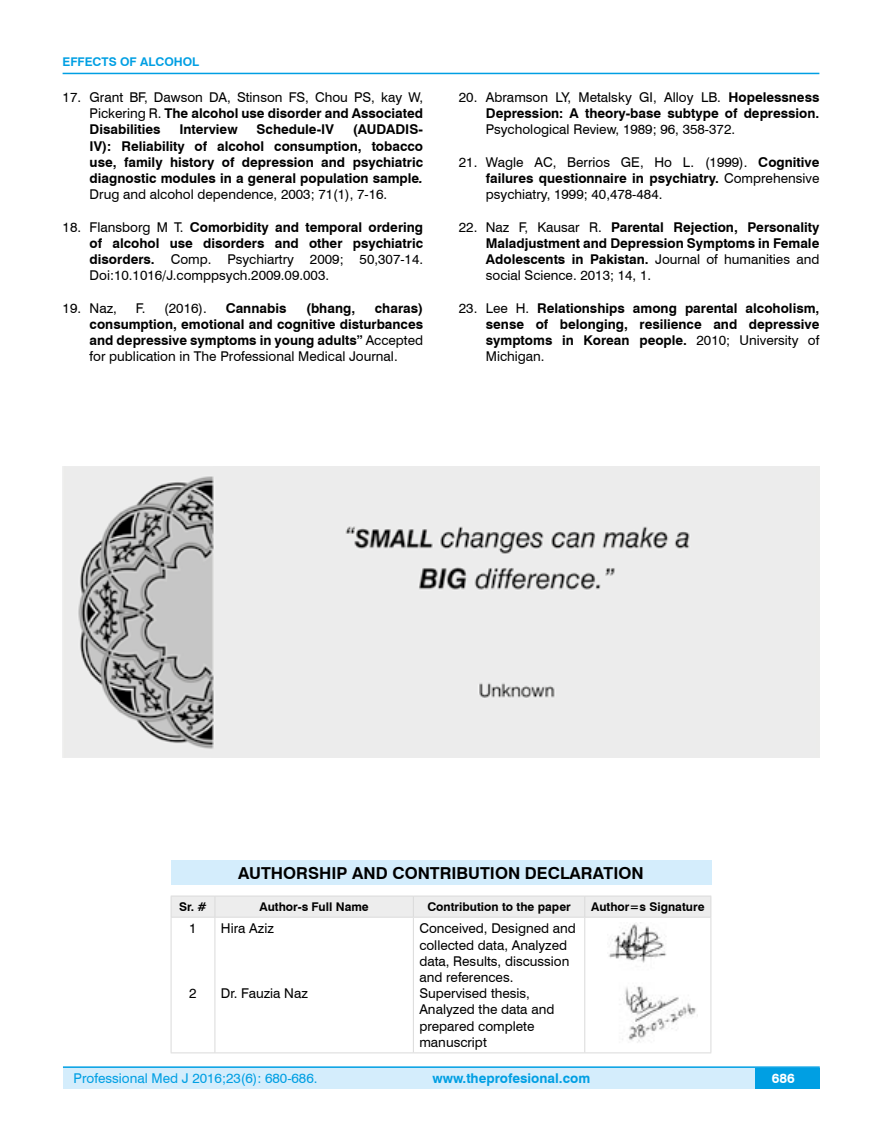
<style>
.page{position:relative;width:882px;height:1145px;background:#fff}
.page>*{position:absolute;margin:0;border:0;box-sizing:border-box;transform-origin:0 0}
.t1{font:700 16.5px "Swiss 721 BT";color:#000}
.t2{font:700 13.5px/16.2px "Swiss 721 BT";color:#000;text-align:justify}
.t3{font:13.5px/16.2px "Swiss 721 BT";color:#000;text-align:justify}
.t4{font:13.5px "Swiss 721 BT";color:#009fe3}
.t5{font:700 13.5px "Swiss 721 BT";color:#009fe3}
.t6{font:700 13.5px "Swiss 721 BT";color:#fff}
.t7{font:700 12px "Swiss 721 BT";color:#000}
.t8{font:700 12px "Swiss 721 BT";color:#009fe3}
.s1{font-weight:700}
.s2{font-style:italic}
.s3{font-weight:400}
</style>
<div class="page">
<div style="left:63px;top:1067px;width:756px;height:21px;background:#d4edfc"></div>
<hr style="left:63px;top:1066px;width:756px;height:2px;background:#009fe3">
<div style="left:754px;top:1068px;width:65px;height:20px;background:#009fe3"></div>
<hr style="left:63px;top:73px;width:756px;height:1px;background:#009fe3">
<div style="left:171px;top:861px;width:540px;height:24px;background:#d4edfc"></div>
<hr style="left:171px;top:895px;width:44px;height:1px;background:#dadada">
<hr style="left:215px;top:895px;width:198px;height:1px;background:#dadada">
<hr style="left:413px;top:895px;width:171px;height:1px;background:#dadada">
<hr style="left:584px;top:895px;width:127px;height:1px;background:#dadada">
<div style="left:171px;top:896px;width:540px;height:20px;background:#ededed"></div>
<hr style="left:171px;top:916px;width:44px;height:1px;background:#dadada">
<hr style="left:171px;top:917px;width:1px;height:135px;background:#dadada">
<hr style="left:215px;top:916px;width:198px;height:1px;background:#dadada">
<hr style="left:214px;top:917px;width:1px;height:135px;background:#dadada">
<hr style="left:413px;top:916px;width:171px;height:1px;background:#dadada">
<hr style="left:413px;top:917px;width:1px;height:135px;background:#dadada">
<hr style="left:584px;top:916px;width:127px;height:1px;background:#dadada">
<hr style="left:584px;top:917px;width:1px;height:135px;background:#dadada">
<hr style="left:710px;top:917px;width:1px;height:135px;background:#dadada">
<hr style="left:171px;top:1052px;width:44px;height:1px;background:#dadada">
<hr style="left:215px;top:1052px;width:198px;height:1px;background:#dadada">
<hr style="left:413px;top:1052px;width:171px;height:1px;background:#dadada">
<hr style="left:584px;top:1052px;width:127px;height:1px;background:#dadada">
<img style="left:609px;top:922px;width:87px;height:121px">
<img style="left:62px;top:466px;width:757px;height:291px">
<p class="t8" style="left:63px;top:53px;width:138px">EFFECTS OF ALCOHOL</p>
<p class="t3" style="left:90px;top:89px;width:335px;text-indent:-27px">17. Grant BF, Dawson DA, Stinson FS, Chou PS, kay W, Pickering R. <span class="s1">The alcohol use disorder and Associated Disabilities</span></p>
<p class="t2" style="left:90px;top:121px;width:335px;text-indent:263px">(AUDADIS-IV): Reliability of alcohol consumption, tobacco use, family history of depression and psychiatric diagnostic modules in a general population sample<span class="s2">.<br></span><span class="s3">Drug and alcohol dependence, 2003; 71(1), 7-16.</span></p>
<p class="t3" style="left:90px;top:218px;width:335px;text-indent:-27px">18. Flansborg M T. <span class="s1">Comorbidity and temporal ordering of alcohol use disorders and other psychiatric disorders.</span> Comp. Psychiartry 2009; 50,307-14.<br>Doi:10.1016/J.comppsych.2009.09.003.</p>
<p class="t3" style="left:63px;top:299px;width:56px">19. Naz,</p>
<p class="t3" style="left:136px;top:299px;width:72px">F. (2016).</p>
<p class="t2" style="left:225px;top:299px;width:62px">Cannabis</p>
<p class="t2" style="left:306px;top:299px;width:51px">(bhang,</p>
<p class="t2" style="left:179px;top:121px;width:60px">Interview</p>
<p class="t2" style="left:256px;top:121px;width:79px">Schedule-IV</p>
<p class="t2" style="left:90px;top:299px;width:335px;text-indent:285px">charas) consumption, emotional and cognitive disturbances and depressive symptoms in young adults” <span class="s3">Accepted for publication in The Professional Medical Journal.</span></p>
<p class="t2" style="left:458px;top:89px;width:362px;text-align:right"><span class="s3">20. Abramson LY, Metalsky GI, Alloy LB.</span> Hopelessness<br>Depression: A theory-base subtype of depression.</p>
<p class="t3" style="left:485px;top:121px;width:250px">Psychological Review, 1989; 96, 358-372.</p>
<p class="t3" style="left:485px;top:153px;width:335px;text-indent:-27px">21. Wagle AC, Berrios GE, Ho L. (1999). <span class="s1">Cognitive failures questionnaire in psychiatry.</span> Comprehensive psychiatry, 1999; 40,478-484.</p>
<p class="t2" style="left:485px;top:218px;width:335px;text-indent:-27px"><span class="s3">22. Naz F, Kausar R.</span> Parental Rejection, Personality Maladjustment and Depression Symptoms in Female Adolescents in Pakistan. <span class="s3">Journal of humanities and social Science. 2013; 14, 1.</span></p>
<p class="t2" style="left:485px;top:299px;width:335px;text-indent:-27px"><span class="s3">23. Lee H.</span> Relationships among parental alcoholism, sense of belonging, resilience and depressive symptoms in Korean people. <span class="s3">2010; University of Michigan.</span></p>
<p class="t1" style="left:238px;top:862px;width:406px">AUTHORSHIP AND CONTRIBUTION DECLARATION</p>
<p class="t7" style="left:179px;top:898px;width:29px">Sr. #</p>
<p class="t7" style="left:259px;top:898px;width:111px">Author-s Full Name</p>
<p class="t7" style="left:427px;top:898px;width:145px">Contribution to the paper</p>
<p class="t7" style="left:591px;top:898px;width:115px">Author=s Signature</p>
<p class="t3" style="left:189px;top:920px;width:9px">1</p>
<p class="t3" style="left:419px;top:920px;width:158px;text-align:left">Conceived, Designed and collected data, Analyzed data, Results, discussion and references.<br>Supervised thesis,<br>Analyzed the data and prepared complete manuscript</p>
<p class="t3" style="left:221px;top:920px;width:54px">Hira Aziz</p>
<p class="t3" style="left:221px;top:984px;width:88px">Dr. Fauzia Naz</p>
<p class="t3" style="left:189px;top:984px;width:9px">2</p>
<p class="t4" style="left:74px;top:1069px;width:245px">Professional Med J 2016;23(6): 680-686.</p>
<p class="t5" style="left:432px;top:1069px;width:159px">www.theprofesional.com</p>
<p class="t6" style="left:771px;top:1069px;width:24px">686</p>
</div>
